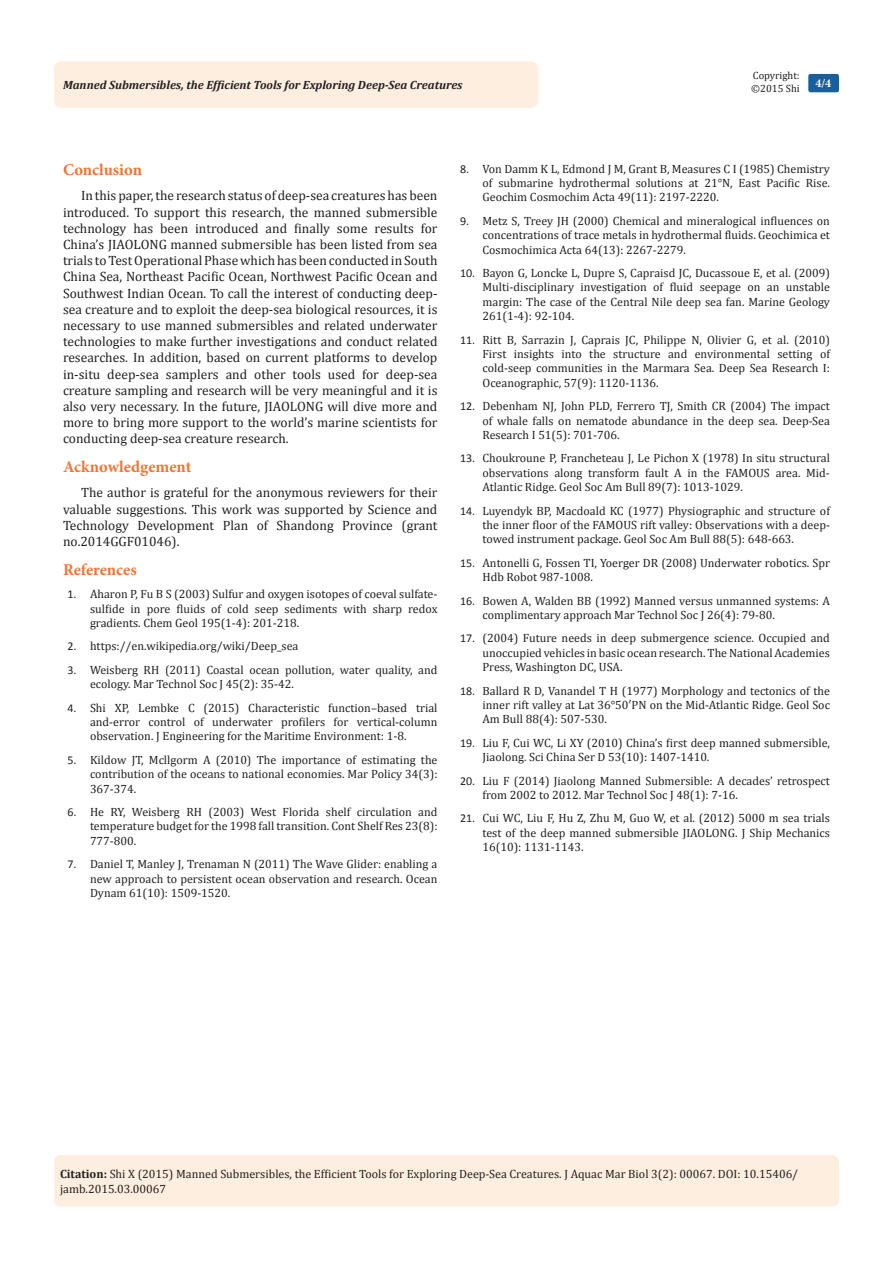
<style>
.page{position:relative;width:893px;height:1263px;background:#fff}
.page>*{position:absolute;margin:0;border:0;box-sizing:border-box;transform-origin:0 0}
.t1{font:700 16.5px "Minion Pro";color:#f37331}
.t2{font:13.5px/16.2px "Cambria";color:#231f20;text-align:justify}
.t3{font:12px/14.4px "Cambria";color:#231f20;text-align:justify}
.t4{font:italic 700 12px "Cambria";color:#231f20}
.t5{font:700 12px "Minion Pro";color:#fff}
.t6{font:10.5px/12.6px "Cambria";color:#231f20}
.s1{font-family:"Calibri"}
.s2{font-weight:700}
</style>
<div class="page">
<div style="left:54px;top:61px;width:484px;height:47px;background:#feeee0;border-radius:8px"></div>
<div style="left:808px;top:74px;width:31px;height:18px;background:#18609d;border-radius:2px"></div>
<div style="left:54px;top:1155px;width:785px;height:51px;background:#feeee0;border-radius:7px"></div>
<p class="t6" style="left:751px;top:69px;width:50px">Copyright: ©2015 Shi</p>
<p class="t4" style="left:63px;top:77px;width:401px">Manned Submersibles, the Efficient Tools for Exploring Deep-Sea Creatures</p>
<p class="t5" style="left:815px;top:75px;width:17px">4/4</p>
<p class="t1" style="left:63px;top:158px;width:81px">Conclusion</p>
<p class="t2" style="left:63px;top:188px;width:376px;text-indent:18px">In this paper, the research status of deep-sea creatures has been introduced. To support this research, the manned submersible technology has been introduced and finally some results for China’s JIAOLONG manned submersible has been listed from sea trials to Test Operational Phase which has been conducted in South China Sea, Northeast Pacific Ocean, Northwest Pacific Ocean and Southwest Indian Ocean. To call the interest of conducting deep&shy;sea creature and to exploit the deep-sea biological resources, it is necessary to use manned submersibles and related underwater technologies to make further investigations and conduct related researches. In addition, based on current platforms to develop in-situ deep-sea samplers and other tools used for deep-sea creature sampling and research will be very meaningful and it is also very necessary. In the future, JIAOLONG will dive more and more to bring more support to the world’s marine scientists for conducting deep-sea creature research.</p>
<p class="t1" style="left:63px;top:455px;width:130px">Acknowledgement</p>
<p class="t2" style="left:63px;top:485px;width:376px;text-indent:18px">The author is grateful for the anonymous reviewers for their valuable suggestions. This work was supported by Science and Technology Development Plan of Shandong Province (grant no.2014GGF01046).</p>
<p class="t1" style="left:63px;top:558px;width:75px">References</p>
<p class="t3" style="left:90px;top:587px;width:349px;text-indent:-22px"><span class="s1">1.</span> Aharon P, Fu B S (2003) Sulfur and oxygen isotopes of coeval sulfate&shy;sulfide in pore fluids of cold seep sediments with sharp redox gradients. Chem Geol 195(1-4): 201-218.</p>
<p class="t3" style="left:68px;top:639px;width:232px"><span class="s1">2.</span> https://en.wikipedia.org/wiki/Deep_sea</p>
<p class="t3" style="left:90px;top:662px;width:349px;text-indent:-22px"><span class="s1">3.</span> Weisberg RH (2011) Coastal ocean pollution, water quality, and ecology. Mar Technol Soc J 45(2): 35-42.</p>
<p class="t3" style="left:90px;top:700px;width:349px;text-indent:-22px"><span class="s1">4.</span> Shi XP, Lembke C (2015) Characteristic function–based trial and-error control of underwater profilers for vertical-column observation. J Engineering for the Maritime Environment: 1-8.</p>
<p class="t3" style="left:90px;top:752px;width:349px;text-indent:-22px"><span class="s1">5.</span> Kildow JT, Mcllgorm A (2010) The importance of estimating the contribution of the oceans to national economies. Mar Policy 34(3):<br>367-374.</p>
<p class="t3" style="left:90px;top:805px;width:349px;text-indent:-22px"><span class="s1">6.</span> He RY, Weisberg RH (2003) West Florida shelf circulation and temperature budget for the 1998 fall transition. Cont Shelf Res 23(8):<br>777-800.</p>
<p class="t3" style="left:90px;top:857px;width:349px;text-indent:-22px"><span class="s1">7.</span> Daniel T, Manley J, Trenaman N (2011) The Wave Glider: enabling a new approach to persistent ocean observation and research. Ocean Dynam 61(10): 1509-1520.</p>
<p class="t3" style="left:482px;top:161px;width:349px;text-indent:-22px"><span class="s1">8.</span> Von Damm K L, Edmond J M, Grant B, Measures C I (1985) Chemistry of submarine hydrothermal solutions at 21°N, East Pacific Rise.<br>Geochim Cosmochim Acta 49(11): 2197-2220.</p>
<p class="t3" style="left:482px;top:213px;width:349px;text-indent:-22px"><span class="s1">9.</span> Metz S, Treey JH (2000) Chemical and mineralogical influences on concentrations of trace metals in hydrothermal fluids. Geochimica et Cosmochimica Acta 64(13): 2267-2279.</p>
<p class="t3" style="left:482px;top:266px;width:349px;text-indent:-22px"><span class="s1">10.</span> Bayon G, Loncke L, Dupre S, Capraisd JC, Ducassoue E, et al. (2009)<br>Multi-disciplinary investigation of fluid seepage on an unstable margin: The case of the Central Nile deep sea fan. Marine Geology 261(1-4): 92-104.</p>
<p class="t3" style="left:482px;top:332px;width:349px;text-indent:-22px"><span class="s1">11.</span> Ritt B, Sarrazin J, Caprais JC, Philippe N, Olivier G, et al. (2010)<br>First insights into the structure and environmental setting of cold-seep communities in the Marmara Sea. Deep Sea Research I:<br>Oceanographic, 57(9): 1120-1136.</p>
<p class="t3" style="left:482px;top:399px;width:349px;text-indent:-22px"><span class="s1">12.</span> Debenham NJ, John PLD, Ferrero TJ, Smith CR (2004) The impact of whale falls on nematode abundance in the deep sea. Deep-Sea Research I 51(5): 701-706.</p>
<p class="t3" style="left:482px;top:451px;width:349px;text-indent:-22px"><span class="s1">13.</span> Choukroune P, Francheteau J, Le Pichon X (1978) In situ structural observations along transform fault A in the FAMOUS area. Mid-Atlantic Ridge. Geol Soc Am Bull 89(7): 1013-1029.</p>
<p class="t3" style="left:482px;top:503px;width:349px;text-indent:-22px"><span class="s1">14.</span> Luyendyk BP, Macdoald KC (1977) Physiographic and structure of the inner floor of the FAMOUS rift valley: Observations with a deep&shy;towed instrument package. Geol Soc Am Bull 88(5): 648-663.</p>
<p class="t3" style="left:482px;top:555px;width:349px;text-indent:-22px"><span class="s1">15.</span> Antonelli G, Fossen TI, Yoerger DR (2008) Underwater robotics. Spr<br>Hdb Robot 987-1008.</p>
<p class="t3" style="left:482px;top:593px;width:349px;text-indent:-22px"><span class="s1">16.</span> Bowen A, Walden BB (1992) Manned versus unmanned systems: A complimentary approach Mar Technol Soc J 26(4): 79-80.</p>
<p class="t3" style="left:482px;top:631px;width:349px;text-indent:-22px"><span class="s1">17.</span> (2004) Future needs in deep submergence science. Occupied and unoccupied vehicles in basic ocean research. The National Academies Press, Washington DC, USA.</p>
<p class="t3" style="left:482px;top:683px;width:349px;text-indent:-22px"><span class="s1">18.</span> Ballard R D, Vanandel T H (1977) Morphology and tectonics of the inner rift valley at Lat 36°50′PN on the Mid-Atlantic Ridge. Geol Soc Am Bull 88(4): 507-530.</p>
<p class="t3" style="left:482px;top:735px;width:349px;text-indent:-22px"><span class="s1">19.</span> Liu F, Cui WC, Li XY (2010) China’s first deep manned submersible,<br>Jiaolong. Sci China Ser D 53(10): 1407-1410.</p>
<p class="t3" style="left:482px;top:773px;width:349px;text-indent:-22px"><span class="s1">20.</span> Liu F (2014) Jiaolong Manned Submersible: A decades’ retrospect from 2002 to 2012. Mar Technol Soc J 48(1): 7-16.</p>
<p class="t3" style="left:482px;top:811px;width:349px;text-indent:-22px"><span class="s1">21.</span> Cui WC, Liu F, Hu Z, Zhu M, Guo W, et al. (2012) 5000 m sea trials test of the deep manned submersible JIAOLONG. J Ship Mechanics 16(10): 1131-1143.</p>
<p class="t3" style="left:60px;top:1167px;width:740px"><span class="s2">Citation:</span> Shi X (2015) Manned Submersibles, the Efficient Tools for Exploring Deep-Sea Creatures. J Aquac Mar Biol 3(2): 00067. DOI: 10.15406/ jamb.2015.03.00067</p>
</div>
